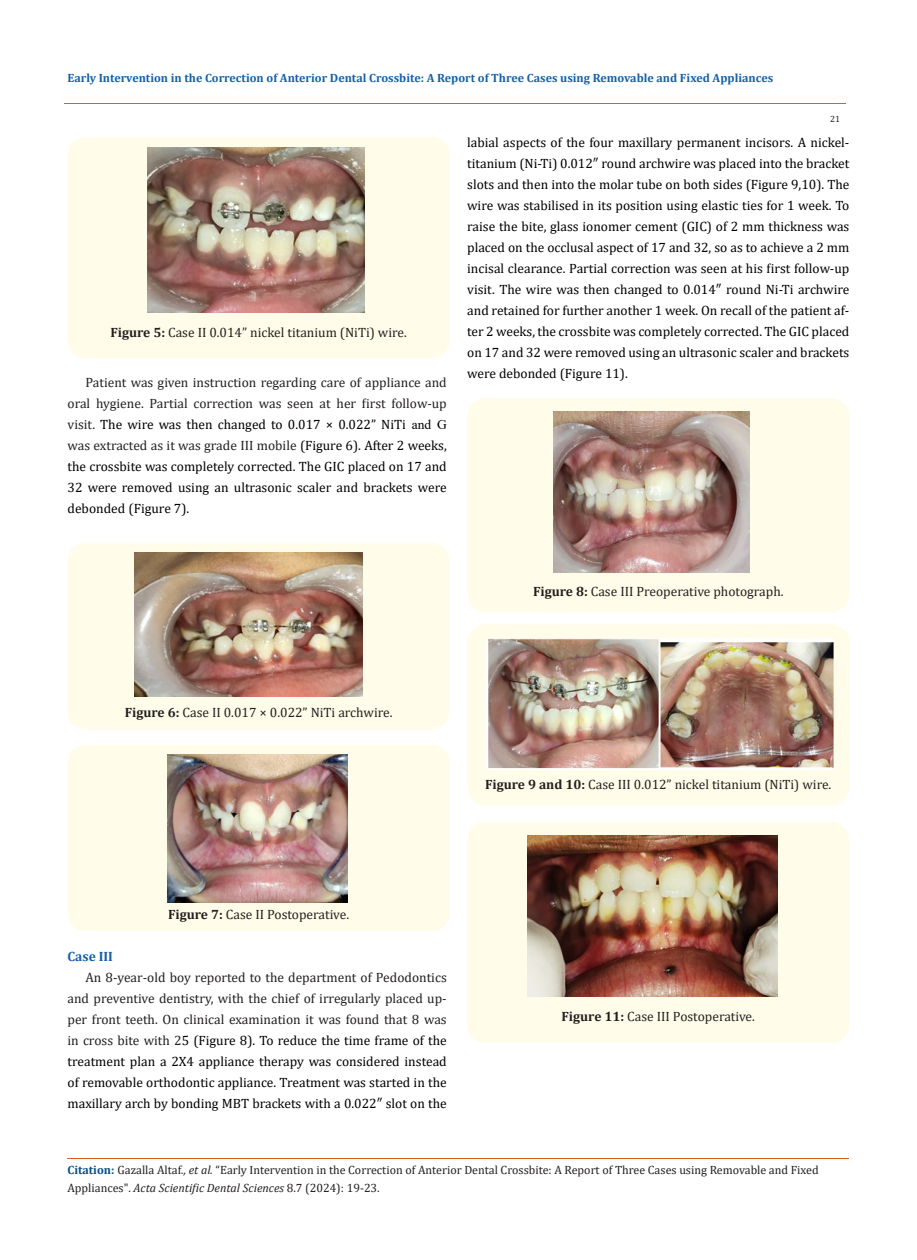
<style>
.page{position:relative;width:917px;height:1260px;background:#fff}
.page>*{position:absolute;margin:0;border:0;box-sizing:border-box;transform-origin:0 0}
.t1{font:13.5px/21px "Cambria";color:#000;text-align:justify}
.t2{font:13.5px "Cambria";color:#231f20}
.t3{font:700 13.5px "Cambria";color:#1560a6}
.t4{font:12px/18px "Cambria";color:#231f20}
.t5{font:700 12px "Cambria";color:#1560a6}
.t6{font:9px "Cambria";color:#231f20}
.s1{font-weight:700}
.s2{color:#231f20}
.s3{font-family:"Times New Roman"}
.s4{font-weight:700;color:#035089}
.s5{font-style:italic}
</style>
<div class="page">
<hr style="left:64px;top:104px;width:782px;height:1px;background:#e05d1a">
<div style="left:67px;top:137px;width:382px;height:221px;background:#fffde9;border-radius:18px"></div>
<img style="left:148px;top:148px;width:217px;height:165px">
<div style="left:67px;top:543px;width:383px;height:186px;background:#fffde9;border-radius:18px"></div>
<img style="left:135px;top:553px;width:227px;height:143px">
<div style="left:67px;top:745px;width:382px;height:186px;background:#fffde9;border-radius:18px"></div>
<img style="left:167px;top:755px;width:180px;height:148px">
<div style="left:467px;top:398px;width:382px;height:214px;background:#fffde9;border-radius:18px"></div>
<img style="left:553px;top:411px;width:196px;height:161px">
<div style="left:467px;top:624px;width:382px;height:182px;background:#fffde9;border-radius:18px"></div>
<img style="left:486px;top:638px;width:347px;height:131px">
<div style="left:467px;top:822px;width:382px;height:221px;background:#fffde9;border-radius:18px"></div>
<img style="left:527px;top:836px;width:250px;height:161px">
<hr style="left:67px;top:1158px;width:782px;height:1px;background:#e05d1a">
<p class="t5" style="left:67px;top:69px;width:707px">Early Intervention in the Correction of Anterior Dental Crossbite: A Report of Three Cases using Removable and Fixed Appliances</p>
<p class="t6" style="left:830px;top:114px;width:11px">21</p>
<p class="t2" style="left:110px;top:325px;width:298px"><span class="s1">Figure 5:</span> Case II 0.014” nickel titanium (NiTi) wire.</p>
<p class="t1" style="left:67px;top:372px;width:381px;text-indent:18px"><span class="s2">Patient was given instruction regarding care of appliance and oral hygiene. Partial correction was seen at her first follow-up visit.</span> The wire was then changed to 0.017 × 0.022” NiTi <span class="s3">and G </span><span class="s2">was extracted as it was grade III mobile</span> (Figure 6). After 2 weeks, the crossbite was completely corrected. The GIC placed on 17 and 32 were removed using an ultrasonic scaler and brackets were debonded (Figure 7).</p>
<p class="t1" style="left:467px;top:132px;width:384px">labial aspects of the four maxillary permanent incisors. A nickel&shy;titanium (Ni-Ti) 0.012″ round archwire was placed into the bracket slots and then into the molar tube on both sides (Figure 9,10). The wire was stabilised in its position using elastic ties for 1 week. To raise the bite, glass ionomer cement (GIC) of 2 mm thickness was placed on the occlusal aspect of 17 and 32, so as to achieve a 2 mm incisal clearance. Partial correction was seen at his first follow-up visit. The wire was then changed to 0.014″ round Ni-Ti archwire and retained for further another 1 week. On recall of the patient af&shy;ter 2 weeks, the crossbite was completely corrected. The GIC placed on 17 and 32 were removed using an ultrasonic scaler and brackets were debonded (Figure 11).</p>
<p class="t2" style="left:533px;top:583px;width:252px"><span class="s1">Figure 8:</span> Case III Preoperative photograph.</p>
<p class="t2" style="left:125px;top:705px;width:269px"><span class="s1">Figure 6:</span> Case II 0.017 × 0.022” NiTi archwire.</p>
<p class="t2" style="left:485px;top:777px;width:348px"><span class="s1">Figure 9 and 10:</span> Case III 0.012” nickel titanium (NiTi) wire.</p>
<p class="t2" style="left:168px;top:907px;width:182px"><span class="s1">Figure 7:</span> Case II Postoperative.</p>
<p class="t3" style="left:67px;top:947px;width:47px">Case III</p>
<p class="t1" style="left:67px;top:967px;width:381px;text-indent:18px"><span class="s2">An 8-year-old boy reported to the department of Pedodontics and preventive dentistry, with the chief of irregularly placed up&shy;per front teeth. On clinical examination it was found that 8 was in cross bite with 2</span>5 (Figure 8). To reduce the time frame of the treatment plan a 2X4 appliance therapy was considered instead of removable orthodontic appliance. Treatment was started in the maxillary arch by bonding MBT brackets with a 0.022″ slot on the</p>
<p class="t2" style="left:561px;top:1009px;width:195px"><span class="s1">Figure 11:</span> Case III Postoperative.</p>
<p class="t4" style="left:67px;top:1161px;width:752px"><span class="s4">Citation:</span> Gazalla Altaf<span class="s5">., et al.</span> “Early Intervention in the Correction of Anterior Dental Crossbite: A Report of Three Cases using Removable and Fixed<br>Appliances". <span class="s5">Acta Scientific Dental Sciences</span> 8.7 (2024): 19-23.</p>
</div>
